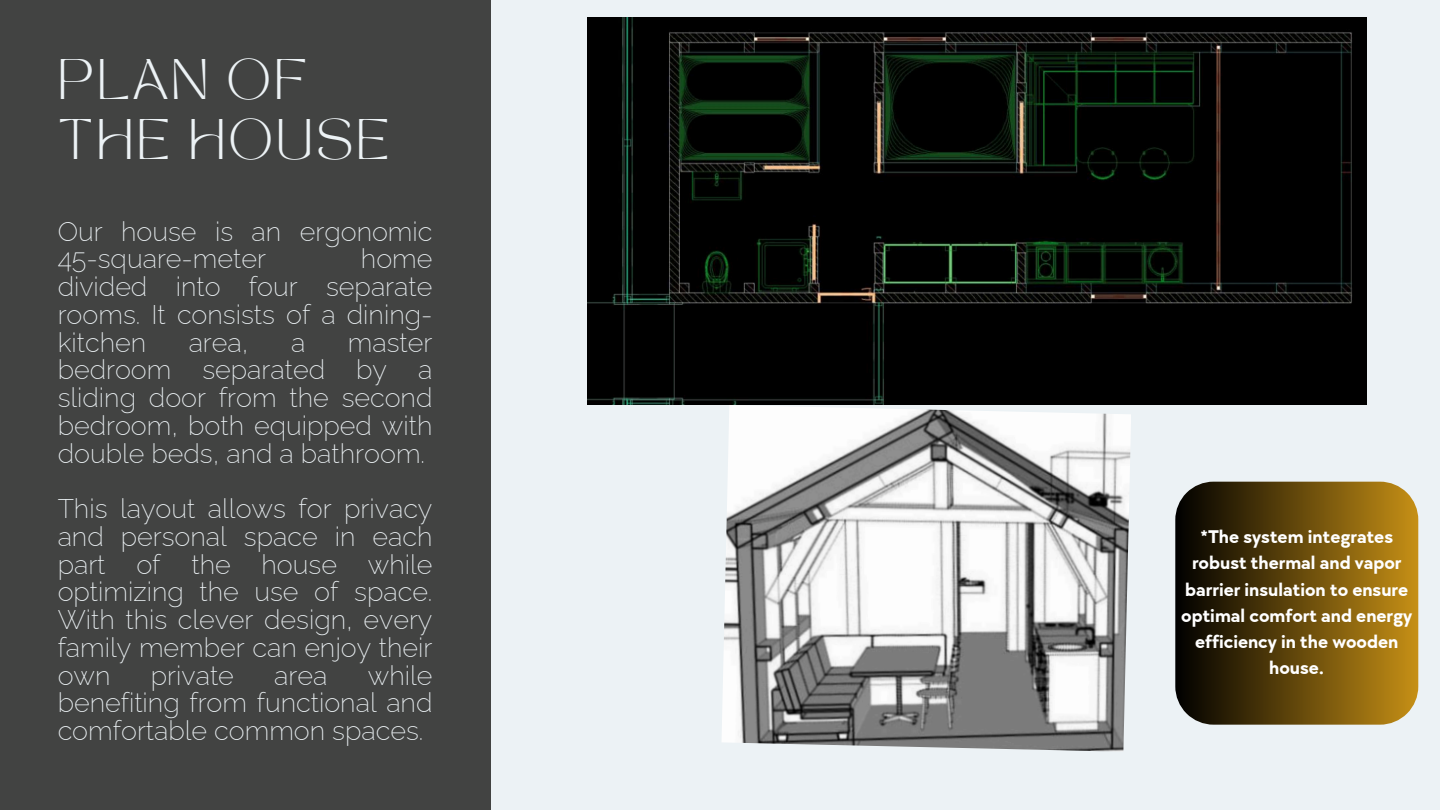
<style>
.page{position:relative;width:1440px;height:810px;background:#ecf2f5}
.page>*{position:absolute;margin:0;border:0;box-sizing:border-box;transform-origin:0 0}
.t1{font:40px/60px "TAN MONCHERI Regular";letter-spacing:.08em;color:#ecf2f5}
.t2{font:200 27px/27.8px "Raleway";color:#ecf2f5;text-align:justify}
.t3{font:700 19px/26.2px "TT Chocolates";color:#fff;text-align:center}
</style>
<div class="page">
<div style="left:0;top:0;width:490px;height:810px;background:#424342"></div>
<img style="left:588px;top:18px;width:778px;height:387px">
<img style="left:722px;top:405px;width:409px;height:347px">
<svg style="left:1175px;top:482px;width:243px;height:243px;background:#664b10"></svg>
<p class="t1" style="left:58px;top:56px;width:333px">PLAN OF<br>THE HOUSE</p>
<p class="t2" style="left:58px;top:217px;width:376px">Our house is an ergonomic<br>45-square-meter</p>
<p class="t2" style="left:58px;top:245px;width:376px;text-indent:303px">home divided into four separate rooms. It consists of a dining&shy;kitchen</p>
<p class="t2" style="left:58px;top:328px;width:376px;text-indent:290px">master bedroom separated by a sliding door from the second bedroom, both equipped with double beds, and a bathroom.</p>
<p class="t2" style="left:58px;top:495px;width:376px">This layout allows for privacy and personal space in each part of the house while optimizing the use of space.<br>With this clever design, every family member can enjoy their own</p>
<p class="t2" style="left:189px;top:328px;width:61px">area,</p>
<p class="t2" style="left:291px;top:328px;width:16px">a</p>
<p class="t2" style="left:58px;top:661px;width:376px;text-indent:310px">while benefiting from functional and comfortable common spaces.</p>
<p class="t2" style="left:151px;top:661px;width:85px">private</p>
<p class="t2" style="left:274px;top:661px;width:55px">area</p>
<h2 class="t3" style="left:1181px;top:524px;width:233px">*The system integrates robust thermal and vapor barrier insulation to ensure optimal comfort and energy efficiency in the wooden house.</h2>
</div>
